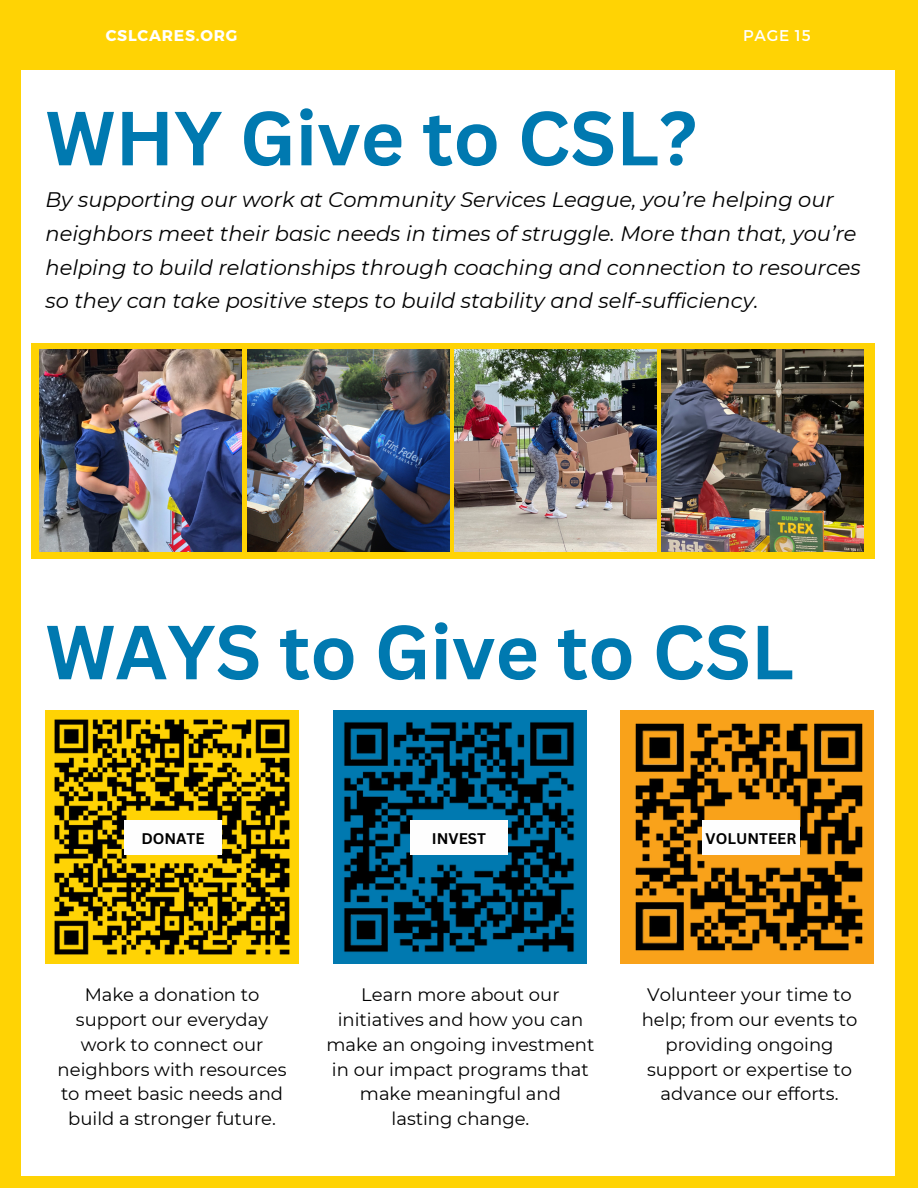
<style>
.page{position:relative;width:918px;height:1188px;background:#ffd304}
.page>*{position:absolute;margin:0;border:0;box-sizing:border-box;transform-origin:0 0}
.t1{font:700 74.85px "Canva Sans";color:#0079b0}
.t2{font:italic 21px/33.8px "Montserrat";color:#000}
.t3{font:18px/24.8px "Montserrat";color:#000;text-align:center}
.t4{font:700 15.6px "Montserrat";letter-spacing:.05em;color:#fff}
.t5{font:15.6px "Montserrat";letter-spacing:.05em;color:#fff}
.t6{font:700 15px "Canva Sans";color:#000}
</style>
<div class="page">
<div style="left:21px;top:70px;width:874px;height:1106px;background:#fff"></div>
<img style="left:45px;top:710px;width:254px;height:253px">
<img style="left:333px;top:710px;width:253px;height:253px">
<img style="left:622px;top:710px;width:252px;height:253px">
<div style="left:702px;top:820px;width:98px;height:34px;background:#fefefe"></div>
<div style="left:410px;top:820px;width:98px;height:34px;background:#fefefe"></div>
<div style="left:124px;top:820px;width:98px;height:34px;background:#fefefe"></div>
<div style="left:32px;top:343px;width:843px;height:215px;background:#ffd304"></div>
<img style="left:39px;top:350px;width:202px;height:202px">
<img style="left:247px;top:350px;width:202px;height:202px">
<img style="left:455px;top:350px;width:202px;height:202px">
<img style="left:662px;top:350px;width:202px;height:202px">
<p class="t4" style="left:106px;top:25px;width:133px">CSLCARES.ORG</p>
<p class="t5" style="left:743px;top:25px;width:69px">PAGE 15</p>
<h1 class="t1" style="left:45px;top:85px;width:653px">WHY Give to CSL?</h1>
<p class="t2" style="left:45px;top:183px;width:817px">By supporting our work at Community Services League, you’re helping our neighbors meet their basic needs in times of struggle. More than that, you’re helping to build relationships through coaching and connection to resources so they can take positive steps to build stability and self-sufficiency.</p>
<h1 class="t1" style="left:45px;top:599px;width:750px">WAYS to Give to CSL</h1>
<p class="t6" style="left:141px;top:828px;width:65px">DONATE</p>
<p class="t6" style="left:432px;top:828px;width:56px">INVEST</p>
<p class="t6" style="left:706px;top:828px;width:92px">VOLUNTEER</p>
<p class="t3" style="left:58px;top:982px;width:230px">Make a donation to support our everyday work to connect our neighbors with resources to meet basic needs and build a stronger future.</p>
<p class="t3" style="left:326px;top:982px;width:270px">Learn more about our initiatives and how you can make an ongoing investment in our impact programs that make meaningful and<br>lasting change.</p>
<p class="t3" style="left:642px;top:982px;width:217px">Volunteer your time to help; from our events to providing ongoing support or expertise to advance our efforts.</p>
</div>
